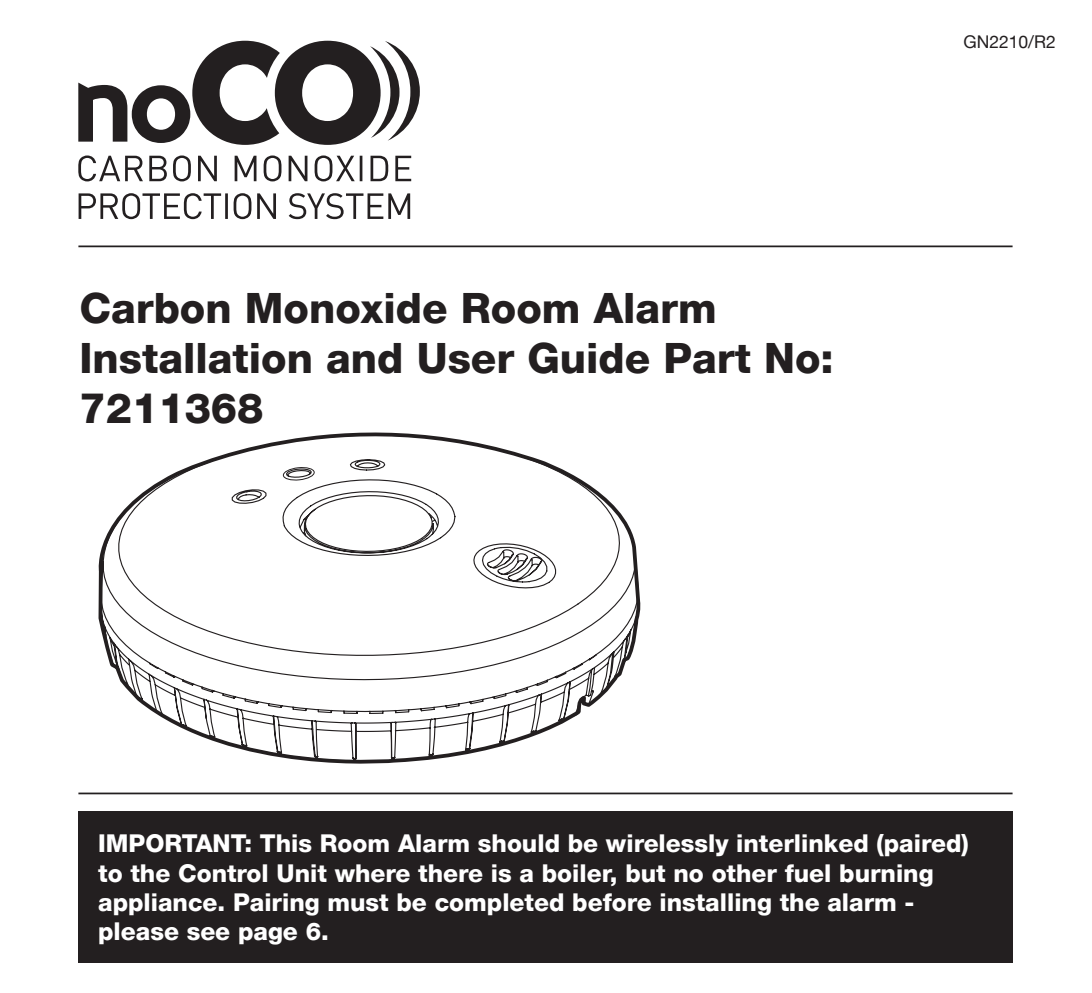
<style>
.page{position:relative;width:1092px;height:993px;background:#fff}
.page>*{position:absolute;margin:0;border:0;box-sizing:border-box;transform-origin:0 0}
.t1{font:800 41.65px/50.1px "Helvetica Neue LT Com";color:#231f20}
.t2{font:800 24.5px/29.4px "Helvetica Neue LT Com";color:#fff}
.t3{font:17.5px "Helvetica Neue LT Com";color:#231f20}
</style>
<div class="page">
<svg style="left:79px;top:193px;width:331px;height:26px"></svg>
<svg style="left:78px;top:155px;width:333px;height:26px"></svg>
<svg style="left:78px;top:41px;width:342px;height:104px"></svg>
<svg style="left:98px;top:432px;width:543px;height:332px"></svg>
<hr style="left:78px;top:245px;width:934px;height:2px;background:#231f20">
<hr style="left:78px;top:792px;width:934px;height:2px;background:#231f20">
<div style="left:78px;top:811px;width:934px;height:151px;background:#231f20"></div>
<h1 class="t1" style="left:79px;top:283px;width:755px">Carbon Monoxide Room Alarm<br>Installation and User Guide Part No:<br>7211368</h1>
<p class="t3" style="left:963px;top:31px;width:94px">GN2210/R2</p>
<p class="t2" style="left:98px;top:828px;width:872px">IMPORTANT: This Room Alarm should be wirelessly interlinked (paired) to the Control Unit where there is a boiler, but no other fuel burning appliance. Pairing must be completed before installing the alarm - please see page 6.</p>
</div>
